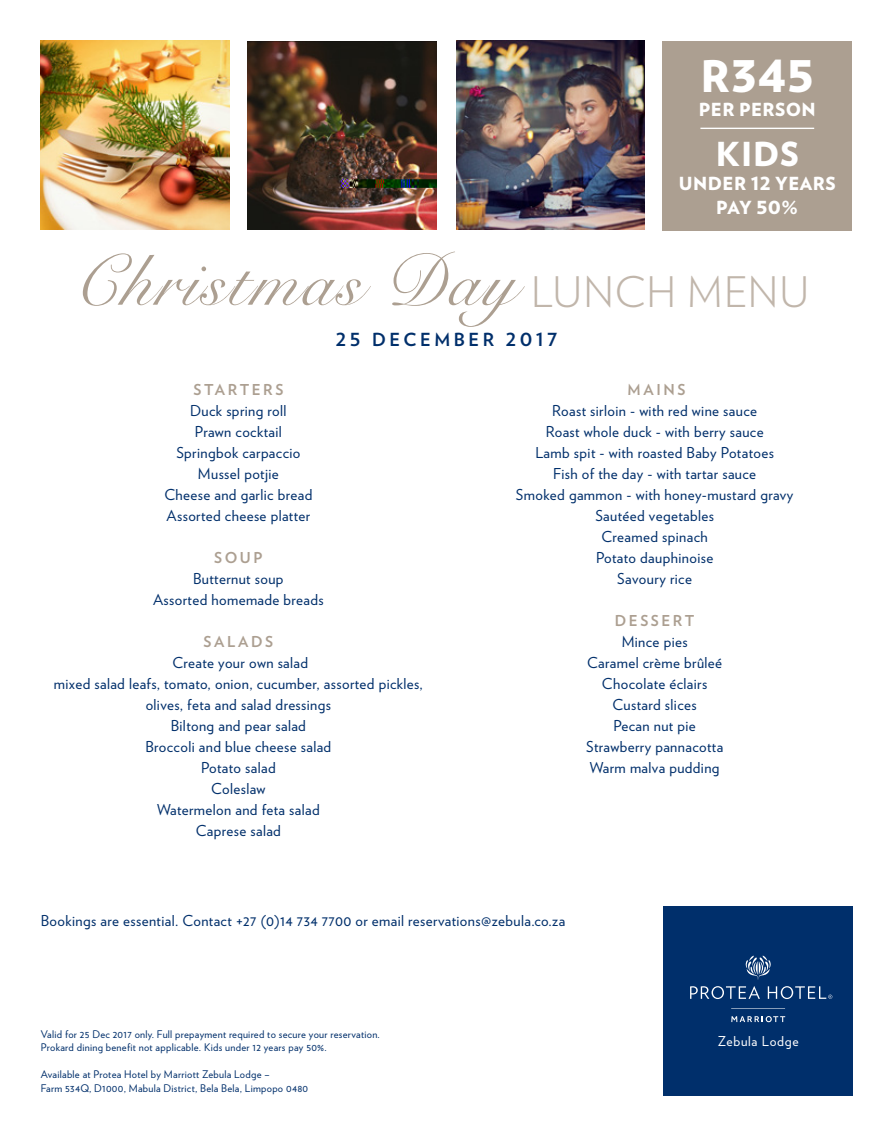
<style>
.page{position:relative;width:893px;height:1136px;background:#fff}
.page>*{position:absolute;margin:0;border:0;box-sizing:border-box;transform-origin:0 0}
.t1{font:72px "Snell Roundhand Script";letter-spacing:.04em;color:#ac9f91}
.t2{font:900 43.5px "Verlag";color:#fff}
.t3{font:300 42px "Verlag";letter-spacing:.025em;color:#c1b6ab}
.t4{font:900 33px "Verlag";color:#fff}
.t5{font:900 18px "Verlag";letter-spacing:.025em;color:#fff}
.wine_tab{font:700 18px "Verlag";letter-spacing:.2em;color:#002f6b}
.t6{font:15px/21px "Verlag";letter-spacing:.025em;color:#002f6b;text-align:center}
.menu_tab{font:700 15px "Verlag";letter-spacing:.165em;color:#ac9f91}
.t7{font:13.65px "Verlag";letter-spacing:.05em;color:#fff}
.t8{font:10.5px "Verlag";letter-spacing:.025em;color:#002f6b}
</style>
<div class="page">
<img style="left:456px;top:41px;width:189px;height:188px">
<img style="left:248px;top:42px;width:188px;height:188px">
<img style="left:41px;top:41px;width:188px;height:188px">
<div style="left:664px;top:905px;width:189px;height:190px;background:#002f6b"></div>
<svg style="left:731px;top:1016px;width:54px;height:6px"></svg>
<hr style="left:731px;top:1008px;width:54px;height:1px;background:#fff">
<svg style="left:746px;top:955px;width:25px;height:24px"></svg>
<svg style="left:690px;top:986px;width:70px;height:12px"></svg>
<svg style="left:768px;top:986px;width:64px;height:12px"></svg>
<div style="left:662px;top:42px;width:190px;height:189px;background:#ac9f91"></div>
<hr style="left:700px;top:128px;width:114px;height:1px;background:#fff">
<p class="t2" style="left:700px;top:40px;width:115px">R345</p>
<p class="t5" style="left:699px;top:95px;width:119px">PER PERSON</p>
<p class="t4" style="left:716px;top:127px;width:85px">KIDS</p>
<p class="t5" style="left:679px;top:169px;width:158px">UNDER 12 YEARS</p>
<p class="t5" style="left:716px;top:193px;width:84px">PAY 50%</p>
<p class="t1" style="left:72px;top:240px;width:445px">Christmas Day</p>
<p class="t3" style="left:531px;top:261px;width:280px">LUNCH MENU</p>
<p class="wine_tab" style="left:336px;top:325px;width:223px">25 DECEMBER 2017</p>
<p class="menu_tab" style="left:193px;top:377px;width:92px">STARTERS</p>
<p class="t6" style="left:190px;top:399px;width:98px">Duck spring roll</p>
<p class="t6" style="left:195px;top:420px;width:89px">Prawn cocktail</p>
<p class="t6" style="left:176px;top:441px;width:126px">Springbok carpaccio</p>
<p class="t6" style="left:198px;top:462px;width:82px">Mussel potjie</p>
<p class="t6" style="left:164px;top:483px;width:149px">Cheese and garlic bread</p>
<p class="t6" style="left:166px;top:504px;width:145px">Assorted cheese platter</p>
<p class="menu_tab" style="left:214px;top:545px;width:50px">SOUP</p>
<p class="t6" style="left:193px;top:567px;width:92px">Butternut soup</p>
<p class="t6" style="left:153px;top:588px;width:172px">Assorted homemade breads</p>
<p class="menu_tab" style="left:204px;top:629px;width:71px">SALADS</p>
<p class="t6" style="left:172px;top:651px;width:137px">Create your own salad</p>
<p class="t6" style="left:54px;top:672px;width:370px">mixed salad leafs, tomato, onion, cucumber, assorted pickles, olives, feta and salad dressings</p>
<p class="t6" style="left:171px;top:714px;width:137px">Biltong and pear salad</p>
<p class="t6" style="left:145px;top:735px;width:187px">Broccoli and blue cheese salad</p>
<p class="t6" style="left:201px;top:756px;width:76px">Potato salad</p>
<p class="t6" style="left:211px;top:777px;width:56px">Coleslaw</p>
<p class="t6" style="left:157px;top:798px;width:164px">Watermelon and feta salad</p>
<p class="t6" style="left:196px;top:819px;width:87px">Caprese salad</p>
<p class="menu_tab" style="left:628px;top:377px;width:59px">MAINS</p>
<p class="t6" style="left:552px;top:399px;width:206px">Roast sirloin - with red wine sauce</p>
<p class="t6" style="left:546px;top:420px;width:219px">Roast whole duck - with berry sauce</p>
<p class="t6" style="left:535px;top:441px;width:240px">Lamb spit - with roasted Baby Potatoes</p>
<p class="t6" style="left:553px;top:462px;width:205px">Fish of the day - with tartar sauce</p>
<p class="t6" style="left:516px;top:483px;width:279px">Smoked gammon - with honey-mustard gravy</p>
<p class="t6" style="left:595px;top:504px;width:120px">Sautéed vegetables</p>
<p class="t6" style="left:601px;top:525px;width:108px">Creamed spinach</p>
<p class="t6" style="left:596px;top:546px;width:119px">Potato dauphinoise</p>
<p class="t6" style="left:617px;top:567px;width:76px">Savoury rice</p>
<p class="menu_tab" style="left:615px;top:608px;width:81px">DESSERT</p>
<p class="t6" style="left:622px;top:630px;width:67px">Mince pies</p>
<p class="t6" style="left:587px;top:651px;width:136px">Caramel crème brûleé</p>
<p class="t6" style="left:602px;top:672px;width:107px">Chocolate éclairs</p>
<p class="t6" style="left:613px;top:693px;width:86px">Custard slices</p>
<p class="t6" style="left:613px;top:714px;width:84px">Pecan nut pie</p>
<p class="t6" style="left:586px;top:735px;width:139px">Strawberry pannacotta</p>
<p class="t6" style="left:590px;top:756px;width:131px">Warm malva pudding</p>
<p class="t6" style="left:41px;top:909px;width:526px">Bookings are essential. Contact +27 (0)14 734 7700 or email reservations@zebula.co.za</p>
<p class="t8" style="left:41px;top:1025px;width:341px">Valid for 25 Dec 2017 only. Full prepayment required to secure your reservation.</p>
<p class="t8" style="left:41px;top:1039px;width:287px">Prokard dining benefit not applicable. Kids under 12 years pay 50%.</p>
<p class="t8" style="left:41px;top:1066px;width:230px">Available at Protea Hotel by Marriott Zebula Lodge –</p>
<p class="t8" style="left:41px;top:1079px;width:269px">Farm 534Q, D1000, Mabula District, Bela Bela, Limpopo 0480</p>
<p class="t7" style="left:718px;top:1030px;width:82px">Zebula Lodge</p>
</div>
